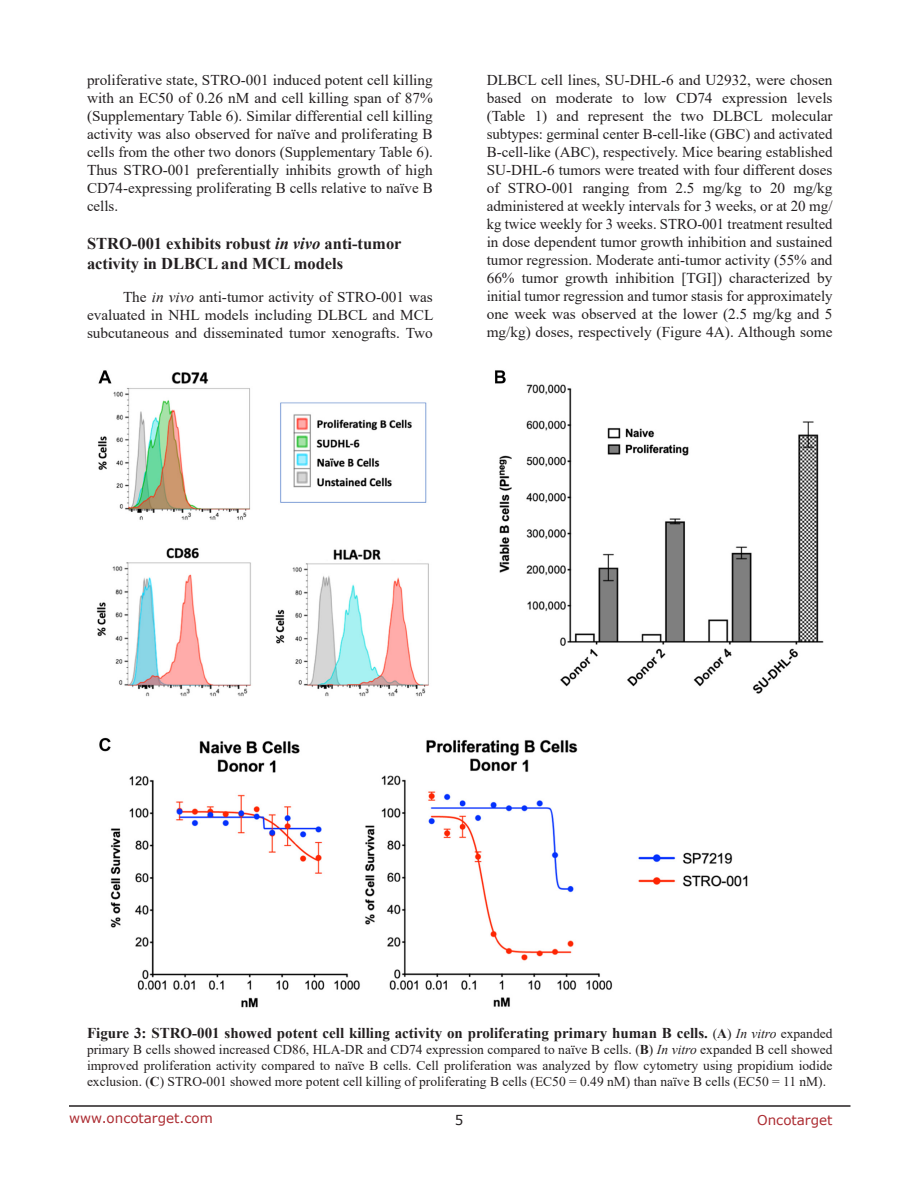
<style>
.page{position:relative;width:918px;height:1188px;background:#fff}
.page>*{position:absolute;margin:0;border:0;box-sizing:border-box;transform-origin:0 0}
.SubHeading_middle{font:700 16.5px/19.8px "Times New Roman";color:#231f20}
.BodyText{font:15px/18px "Times New Roman";color:#231f20;text-align:justify}
.FigureText{font:700 15px "Times New Roman";color:#231f20}
.FigureText-2{font:13.5px/16.2px "Times New Roman";color:#231f20;text-align:justify}
.t1{font:13.5px "Verdana";color:#ac2b31}
.t2{font:13.5px "Verdana";color:#231f20}
.s1{font-style:italic}
.s2{font-weight:400;font-size:13.5px}
.s3{font-size:13.5px}
.s4{font-weight:400;font-style:italic;font-size:13.5px}
.s5{font-weight:700}
</style>
<div class="page">
<hr style="left:69px;top:1105px;width:781px;height:2px;background:#231f20">
<img style="left:96px;top:370px;width:728px;height:638px">
<p class="BodyText" style="left:87px;top:71px;width:347px">proliferative state, STRO-001 induced potent cell killing with an EC50 of 0.26 nM and cell killing span of 87% (Supplementary Table 6). Similar differential cell killing activity was also observed for naïve and proliferating B cells from the other two donors (Supplementary Table 6).<br>Thus STRO-001 preferentially inhibits growth of high CD74-expressing proliferating B cells relative to naïve B cells.</p>
<p class="SubHeading_middle" style="left:87px;top:233px;width:316px">STRO-001 exhibits robust <span class="s1">in vivo</span> anti-tumor activity in DLBCL and MCL models</p>
<p class="BodyText" style="left:87px;top:288px;width:348px;text-indent:36px">The <span class="s1">in vivo</span> anti-tumor activity of STRO-001 was evaluated in NHL models including DLBCL and MCL subcutaneous and disseminated tumor xenografts. Two</p>
<p class="BodyText" style="left:487px;top:71px;width:347px">DLBCL cell lines, SU-DHL-6 and U2932, were chosen based on moderate to low CD74 expression levels (Table 1) and represent the two DLBCL molecular subtypes: germinal center B-cell-like (GBC) and activated B-cell-like (ABC), respectively. Mice bearing established SU-DHL-6 tumors were treated with four different doses of STRO-001 ranging from 2.5 mg/kg to 20 mg/kg administered at weekly intervals for 3 weeks, or at 20 mg/ kg twice weekly for 3 weeks. STRO-001 treatment resulted in dose dependent tumor growth inhibition and sustained tumor regression. Moderate anti-tumor activity (55% and 66% tumor growth inhibition [TGI]) characterized by initial tumor regression and tumor stasis for approximately one week was observed at the lower (2.5 mg/kg and 5 mg/kg) doses, respectively (Figure 4A). Although some</p>
<p class="FigureText" style="left:87px;top:1022px;width:747px">Figure 3: STRO-001 showed potent cell killing activity on proliferating primary human B cells. <span class="s2">(</span><span class="s3">A</span><span class="s2">)</span> <span class="s4">In vitro</span> <span class="s2">expanded</span></p>
<p class="FigureText-2" style="left:87px;top:1041px;width:747px">primary B cells showed increased CD86, HLA-DR and CD74 expression compared to naïve B cells. (<span class="s5">B</span>) <span class="s1">In vitro</span> expanded B cell showed improved proliferation activity compared to naïve B cells. Cell proliferation was analyzed by flow cytometry using propidium iodide exclusion. (<span class="s5">C</span>) STRO-001 showed more potent cell killing of proliferating B cells (EC50 = 0.49 nM) than naïve B cells (EC50 = 11 nM).</p>
<p class="t1" style="left:69px;top:1109px;width:145px">www.oncotarget.com</p>
<p class="t2" style="left:455px;top:1111px;width:10px">5</p>
<p class="t1" style="left:757px;top:1111px;width:77px">Oncotarget</p>
</div>
